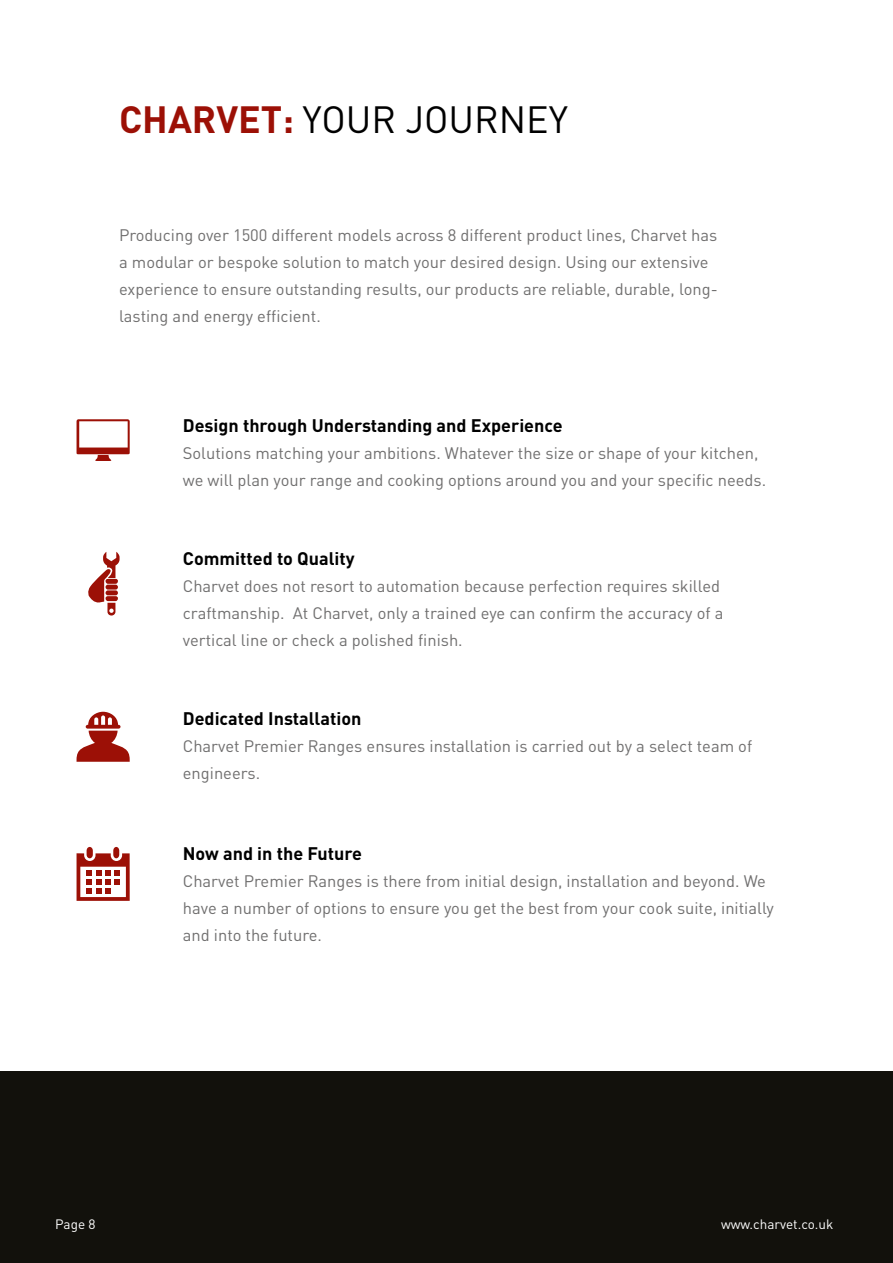
<style>
.page{position:relative;width:893px;height:1263px;background:#fff}
.page>*{position:absolute;margin:0;border:0;box-sizing:border-box;transform-origin:0 0}
.t1{font:37.5px "DIN";color:#000}
.t2{font:700 18px "DIN";color:#000}
.t3{font:16.5px/27px "DIN";color:#706f6f}
.t4{font:13.5px "DIN";color:#fff}
.s1{font-weight:700;color:#9c1006}
</style>
<div class="page">
<div style="left:0;top:1071px;width:893px;height:192px;background:#12110c"></div>
<svg style="left:77px;top:712px;width:53px;height:50px"></svg>
<svg style="left:77px;top:419px;width:53px;height:42px"></svg>
<svg style="left:88px;top:552px;width:32px;height:63px"></svg>
<svg style="left:77px;top:847px;width:53px;height:54px"></svg>
<h1 class="t1" style="left:119px;top:96px;width:450px"><span class="s1">CHARVET:</span> YOUR JOURNEY</h1>
<p class="t3" style="left:119px;top:221px;width:600px">Producing over 1500 different models across 8 different product lines, Charvet has a modular or bespoke solution to match your desired design. Using our extensive experience to ensure outstanding results, our products are reliable, durable, long&shy;lasting and energy efficient.</p>
<p class="t2" style="left:183px;top:413px;width:381px">Design through Understanding and Experience</p>
<p class="t3" style="left:183px;top:439px;width:585px">Solutions matching your ambitions. Whatever the size or shape of your kitchen, we will plan your range and cooking options around you and your specific needs.</p>
<p class="t2" style="left:183px;top:546px;width:173px">Committed to Quality</p>
<p class="t3" style="left:183px;top:572px;width:542px">Charvet does not resort to automation because perfection requires skilled craftmanship. At Charvet, only a trained eye can confirm the accuracy of a vertical line or check a polished finish.</p>
<p class="t2" style="left:183px;top:707px;width:180px">Dedicated Installation</p>
<p class="t3" style="left:183px;top:732px;width:571px">Charvet Premier Ranges ensures installation is carried out by a select team of engineers.</p>
<p class="t2" style="left:183px;top:842px;width:181px">Now and in the Future</p>
<p class="t3" style="left:183px;top:867px;width:593px">Charvet Premier Ranges is there from initial design, installation and beyond. We have a number of options to ensure you get the best from your cook suite, initially and into the future.</p>
<p class="t4" style="left:55px;top:1216px;width:42px">Page 8</p>
<p class="t4" style="left:721px;top:1216px;width:114px">www.charvet.co.uk</p>
</div>
